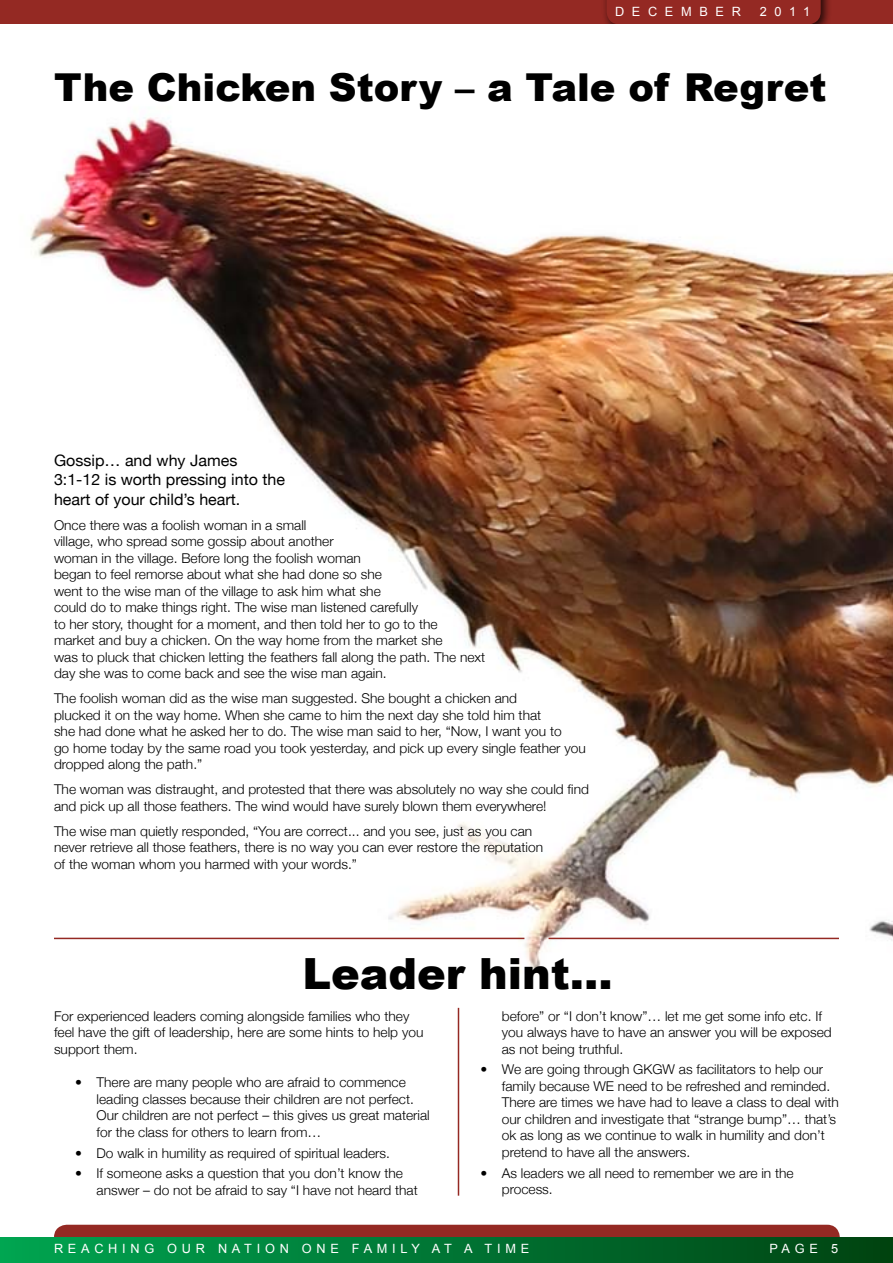
<style>
.page{position:relative;width:893px;height:1263px;background:#fff}
.page>*{position:absolute;margin:0;border:0;box-sizing:border-box;transform-origin:0 0}
.t1{font:900 42.9px "Arial";color:#000}
.t2{font:900 38.4px "Arial";color:#000}
.t3{font:15.75px/19.5px "Helvetica Neue";color:#000}
.t4{font:300 13.5px/16.5px "Helvetica Neue";color:#000}
.t5{font:12.75px "Arial";letter-spacing:.37em;color:#fff}
.t6{font:12.75px "Arial";letter-spacing:.6em;color:#fff}
</style>
<div class="page">
<img style="left:30px;top:117px;width:863px;height:956px">
<div style="left:54px;top:1225px;width:786px;height:12px;background:#942923"></div>
<div style="left:0;top:0;width:893px;height:26px;background:#942923"></div>
<div style="left:0;top:1237px;width:893px;height:26px;background:linear-gradient(to right,#00a653,#004312)"></div>
<div style="left:601px;top:0;width:231px;height:36px;background:#000;opacity:.75"></div>
<svg style="left:607px;top:0;width:214px;height:24px"></svg>
<div style="left:0;top:25px;width:893px;height:14px;background:#fff"></div>
<hr style="left:54px;top:938px;width:470px;height:1px;background:#942923">
<hr style="left:549px;top:938px;width:290px;height:1px;background:#942923">
<hr style="left:458px;top:1008px;width:1px;height:188px;background:#942923">
<p class="t6" style="left:615px;top:4px;width:127px">DECEMBER</p>
<p class="t5" style="left:760px;top:4px;width:52px">2011</p>
<h2 class="t2" style="left:54px;top:65px;width:774px">The Chicken Story – a Tale of Regret</h2>
<p class="t3" style="left:54px;top:451px;width:232px">Gossip… and why James<br>3:1‐12 is worth pressing into the heart of your child’s heart.</p>
<p class="t4" style="left:54px;top:516px;width:433px">Once there was a foolish woman in a small<br>village, who spread some gossip about another<br>woman in the village. Before long the foolish woman<br>began to feel remorse about what she had done so she<br>went to the wise man of the village to ask him what she<br>could do to make things right. The wise man listened carefully<br>to her story, thought for a moment, and then told her to go to the<br>market and buy a chicken. On the way home from the market she<br>was to pluck that chicken letting the feathers fall along the path. The next day she was to come back and see the wise man again.</p>
<p class="t4" style="left:54px;top:689px;width:533px">The foolish woman did as the wise man suggested. She bought a chicken and<br>plucked it on the way home. When she came to him the next day she told him that<br>she had done what he asked her to do. The wise man said to her, “Now, I want you to<br>go home today by the same road you took yesterday, and pick up every single feather you dropped along the path.”</p>
<p class="t4" style="left:54px;top:780px;width:536px">The woman was distraught, and protested that there was absolutely no way she could find and pick up all those feathers. The wind would have surely blown them everywhere!</p>
<p class="t4" style="left:54px;top:822px;width:491px">The wise man quietly responded, “You are correct... and you see, just as you can never retrieve all those feathers, there is no way you can ever restore the reputation of the woman whom you harmed with your words.”</p>
<h1 class="t1" style="left:303px;top:949px;width:312px">Leader hint…</h1>
<p class="t4" style="left:54px;top:1007px;width:371px">For experienced leaders coming alongside families who they feel have the gift of leadership, here are some hints to help you support them.</p>
<p class="t4" style="left:97px;top:1073px;width:335px;text-indent:-21px">• There are many people who are afraid to commence leading classes because their children are not perfect.<br>Our children are not perfect – this gives us great material for the class for others to learn from…</p>
<p class="t4" style="left:75px;top:1144px;width:316px">• Do walk in humility as required of spiritual leaders.</p>
<p class="t4" style="left:97px;top:1164px;width:323px;text-indent:-21px">• If someone asks a question that you don’t know the answer – do not be afraid to say “I have not heard that</p>
<p class="t4" style="left:502px;top:1007px;width:331px">before” or “I don’t know”… let me get some info etc. If you always have to have an answer you will be exposed as not being truthful.</p>
<p class="t4" style="left:502px;top:1061px;width:339px;text-indent:-21px">• We are going through GKGW as facilitators to help our family because WE need to be refreshed and reminded.<br>There are times we have had to leave a class to deal with our children and investigate that “strange bump”… that’s ok as long as we continue to walk in humility and don’t pretend to have all the answers.</p>
<p class="t4" style="left:502px;top:1164px;width:293px;text-indent:-21px">• As leaders we all need to remember we are in the process.</p>
<p class="t5" style="left:54px;top:1240px;width:477px">REACHIN G OUR N ATION ON E FAMILY AT A TIME</p>
<p class="t5" style="left:769px;top:1240px;width:70px">PAGE 5</p>
</div>
